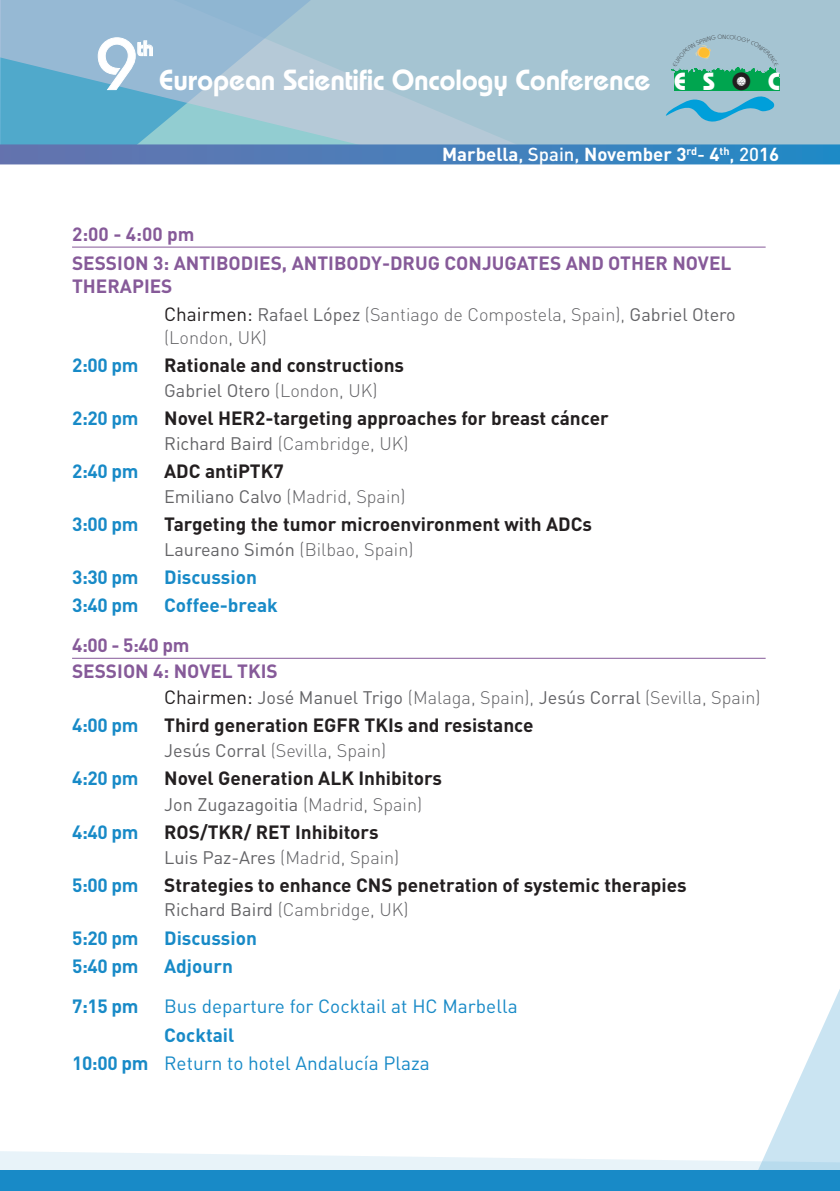
<style>
.page{position:relative;width:840px;height:1191px;background:#fff}
.page>*{position:absolute;margin:0;border:0;box-sizing:border-box;transform-origin:0 0}
.t1{font:500 72.8px "Bauhaus";color:#fff}
.t2{font:600 29.2px "Bauhaus";letter-spacing:-.01em;color:#fff}
.t3{font:700 24.8px "Bauhaus";color:#fff}
.t4{font:600 21.2px "Bauhaus";color:#fff}
.t5{font:700 19px "DIN";color:#231f20}
.t6{font:700 19px "DIN";letter-spacing:-.005em;color:#188ac7}
.t7{font:700 19px/28.4px "DIN";color:#865a99}
.t8{font:19px/28.4px "DIN";color:#188ac7}
.t9{font:700 18.6px "DIN";color:#fff}
.t10{font:300 18px/22.8px "DIN";color:#636366}
.t11{font:18px "DIN";color:#636366}
.s1{color:#231f20}
.s2{font-weight:500}
.s3{font-weight:400;font-size:19px;color:#231f20}
.s4{font-weight:400}
.s5{font-weight:300}
.s6{font-weight:700}
</style>
<div class="page">
<svg style="left:772px;top:991px;width:67px;height:148px"></svg>
<svg style="left:0;top:1139px;width:839px;height:31px"></svg>
<div style="left:0;top:1170px;width:839px;height:21px;background:#188ac7"></div>
<svg style="left:0;top:0;width:839px;height:144px;background:#9bc0d2"></svg>
<svg style="left:97px;top:37px;width:56px;height:54px;background:#9dbfd8"></svg>
<div style="left:0;top:144px;width:839px;height:20px;background:linear-gradient(to right,#6973ae,#258ac6)"></div>
<hr style="left:72px;top:247px;width:693px;height:1px;background:#865a99">
<hr style="left:72px;top:658px;width:693px;height:1px;background:#865a99">
<svg style="left:665px;top:34px;width:114px;height:95px;background:#78bbb7"></svg>
<h1 class="t1" style="left:96px;top:21px;width:42px">9</h1>
<p class="t4" style="left:137px;top:35px;width:18px">th</p>
<h2 class="t2" style="left:159px;top:62px;width:492px">European Scientific Oncology Conference</h2>
<h3 class="t3" style="left:673px;top:66px;width:108px">ES<span class="s1">O</span>C</h3>
<p class="t9" style="left:442px;top:142px;width:338px">Marbella<span class="s2">, Spain,</span> November 3<sup>rd</sup><span class="s2">-</span> 4<sup>th</sup><span class="s2">, 20</span>16</p>
<p class="t7" style="left:72px;top:219px;width:124px">2:00 - 4:00 pm<br>Session</p>
<p class="t7" style="left:153px;top:248px;width:45px">3: Antibodies</p>
<p class="t7" style="left:282px;top:248px;width:34px">, Antibody</p>
<p class="t7" style="left:382px;top:248px;width:34px">-Drug</p>
<p class="t7" style="left:444px;top:248px;width:60px">Conjugates</p>
<p class="t7" style="left:565px;top:248px;width:14px">and</p>
<p class="t7" style="left:608px;top:248px;width:13px">other</p>
<p class="t7" style="left:672px;top:248px;width:48px">novel</p>
<p class="t7" style="left:72px;top:271px;width:12px">therapies</p>
<p class="t10" style="left:164px;top:303px;width:573px"><span class="s3">Chairmen:</span> <span class="s4">Rafael López</span> (Santiago de Compostela, Spain), <span class="s4">Gabriel Otero </span>(London, UK)</p>
<p class="t6" style="left:72px;top:353px;width:68px">2:00 pm</p>
<p class="t5" style="left:164px;top:353px;width:241px">Rationale and constructions</p>
<p class="t11" style="left:164px;top:379px;width:215px">Gabriel Otero <span class="s5">(London, UK)</span></p>
<p class="t6" style="left:72px;top:406px;width:68px">2:20 pm</p>
<p class="t5" style="left:164px;top:406px;width:446px">Novel HER2-targeting approaches for breast cáncer</p>
<p class="t10" style="left:164px;top:431px;width:246px"><span class="s4">Richard Baird</span> (Cambridge, UK)</p>
<p class="t6" style="left:72px;top:459px;width:68px">2:40 pm</p>
<p class="t5" style="left:164px;top:459px;width:121px">ADC antiPTK7</p>
<p class="t10" style="left:164px;top:484px;width:243px"><span class="s4">Emiliano Calvo</span> (Madrid, Spain)</p>
<p class="t6" style="left:72px;top:512px;width:68px">3:00 pm</p>
<p class="t5" style="left:164px;top:512px;width:429px">Targeting the tumor microenvironment with ADCs</p>
<p class="t10" style="left:164px;top:537px;width:251px"><span class="s4">Laureano Simón</span> (Bilbao, Spain)</p>
<p class="t6" style="left:72px;top:564px;width:68px">3:30 pm</p>
<p class="t6" style="left:164px;top:564px;width:94px">Discussion</p>
<p class="t6" style="left:72px;top:593px;width:68px">3:40 pm</p>
<p class="t6" style="left:164px;top:593px;width:115px">Coffee-break</p>
<p class="t7" style="left:72px;top:632px;width:119px;line-height:25.6px">4:00 - 5:40 pm<br>Session</p>
<p class="t7" style="left:153px;top:656px;width:124px">4: Novel TKIs</p>
<p class="t10" style="left:164px;top:685px;width:597px"><span class="s3">Chairmen:</span> <span class="s4">José Manuel Trigo</span> (Malaga, Spain), <span class="s4">Jesús Corral</span> (Sevilla, Spain)</p>
<p class="t6" style="left:72px;top:713px;width:68px">4:00 pm</p>
<p class="t5" style="left:164px;top:713px;width:370px">Third generation EGFR TKIs and resistance</p>
<p class="t10" style="left:164px;top:738px;width:223px"><span class="s4">Jesús Corral</span> (Sevilla, Spain)</p>
<p class="t6" style="left:72px;top:765px;width:68px">4:20 pm</p>
<p class="t5" style="left:164px;top:765px;width:279px">Novel Generation ALK Inhibitors</p>
<p class="t11" style="left:164px;top:793px;width:259px">Jon Zugazagoitia <span class="s5">(Madrid, Spain)</span></p>
<p class="t6" style="left:72px;top:820px;width:68px">4:40 pm</p>
<p class="t5" style="left:164px;top:820px;width:216px">ROS/TKR/ RET Inhibitors</p>
<p class="t10" style="left:164px;top:845px;width:236px"><span class="s4">Luis Paz-Ares</span> (Madrid, Spain)</p>
<p class="t6" style="left:72px;top:872px;width:68px">5:00 pm</p>
<p class="t5" style="left:164px;top:872px;width:524px">Strategies to enhance CNS penetration of systemic therapies</p>
<p class="t10" style="left:164px;top:898px;width:246px"><span class="s4">Richard Baird</span> (Cambridge, UK)</p>
<p class="t6" style="left:72px;top:925px;width:68px">5:20 pm</p>
<p class="t6" style="left:164px;top:925px;width:94px">Discussion</p>
<p class="t6" style="left:72px;top:954px;width:68px">5:40 pm</p>
<p class="t6" style="left:164px;top:954px;width:70px">Adjourn</p>
<p class="t6" style="left:72px;top:994px;width:68px">7:15 pm</p>
<p class="t8" style="left:164px;top:991px;width:355px">Bus departure for Cocktail at HC Marbella</p>
<p class="t8" style="left:72px;top:1020px;width:359px;text-indent:92px"><span class="s6">Cocktail<br>10:00 pm</span> Return to hotel Andalucía Plaza</p>
</div>
